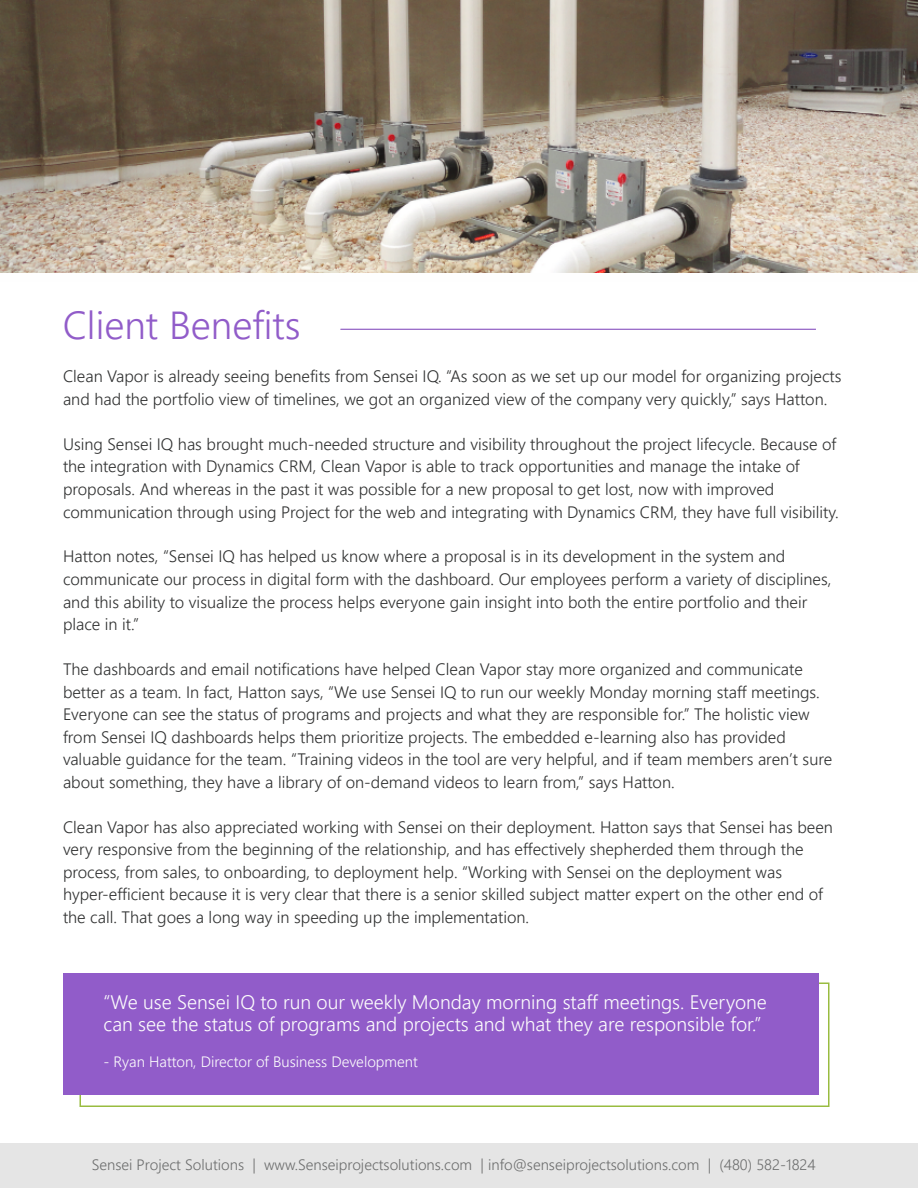
<style>
.page{position:relative;width:918px;height:1188px;background:#fff}
.page>*{position:absolute;margin:0;border:0;box-sizing:border-box;transform-origin:0 0}
.t1{font:300 39px "Segoe UI";color:#915cc9}
.t2{font:300 19.5px/22.5px "Segoe UI";color:#fcfcfc}
.t3{font:300 16.5px/22.5px "Segoe UI";color:#303131}
.t4{font:300 15px "Segoe UI";color:#6d6e6e}
.t5{font:300 15px "Segoe UI";color:#fcfcfc}
</style>
<div class="page">
<div style="left:0;top:1143px;width:918px;height:45px;background:#e5e5e5"></div>
<hr style="left:340px;top:329px;width:476px;height:1px;background:#915cc9">
<div style="left:80px;top:982px;width:750px;height:125px;border:2px solid #99bc40"></div>
<div style="left:63px;top:974px;width:755px;height:121px;background:#915cc9"></div>
<img style="left:0;top:0;width:918px;height:273px">
<h1 class="t1" style="left:63px;top:288px;width:240px">Client Benefits</h1>
<p class="t3" style="left:63px;top:364px;width:780px">Clean Vapor is already seeing benefits from Sensei IQ. “As soon as we set up our model for organizing projects and had the portfolio view of timelines, we got an organized view of the company very quickly,” says Hatton.</p>
<p class="t3" style="left:63px;top:431px;width:777px">Using Sensei IQ has brought much-needed structure and visibility throughout the project lifecycle. Because of the integration with Dynamics CRM, Clean Vapor is able to track opportunities and manage the intake of proposals. And whereas in the past it was possible for a new proposal to get lost, now with improved communication through using Project for the web and integrating with Dynamics CRM, they have full visibility.</p>
<p class="t3" style="left:63px;top:544px;width:770px">Hatton notes, “Sensei IQ has helped us know where a proposal is in its development in the system and communicate our process in digital form with the dashboard. Our employees perform a variety of disciplines, and this ability to visualize the process helps everyone gain insight into both the entire portfolio and their place in it.”</p>
<p class="t3" style="left:63px;top:656px;width:771px">The dashboards and email notifications have helped Clean Vapor stay more organized and communicate better as a team. In fact, Hatton says, “We use Sensei IQ to run our weekly Monday morning staff meetings.<br>Everyone can see the status of programs and projects and what they are responsible for.” The holistic view from Sensei IQ dashboards helps them prioritize projects. The embedded e-learning also has provided valuable guidance for the team. “Training videos in the tool are very helpful, and if team members aren’t sure about something, they have a library of on-demand videos to learn from,” says Hatton.</p>
<p class="t3" style="left:63px;top:814px;width:771px">Clean Vapor has also appreciated working with Sensei on their deployment. Hatton says that Sensei has been very responsive from the beginning of the relationship, and has effectively shepherded them through the process, from sales, to onboarding, to deployment help. “Working with Sensei on the deployment was hyper-efficient because it is very clear that there is a senior skilled subject matter expert on the other end of the call. That goes a long way in speeding up the implementation.</p>
<p class="t2" style="left:104px;top:989px;width:665px">“We use Sensei IQ to run our weekly Monday morning staff meetings. Everyone can see the status of programs and projects and what they are responsible for.”</p>
<p class="t5" style="left:104px;top:1048px;width:316px">- Ryan Hatton, Director of Business Development</p>
<p class="t4" style="left:92px;top:1151px;width:726px">Sensei Project Solutions | www.Senseiprojectsolutions.com | info@senseiprojectsolutions.com | (480) 582-1824</p>
</div>
